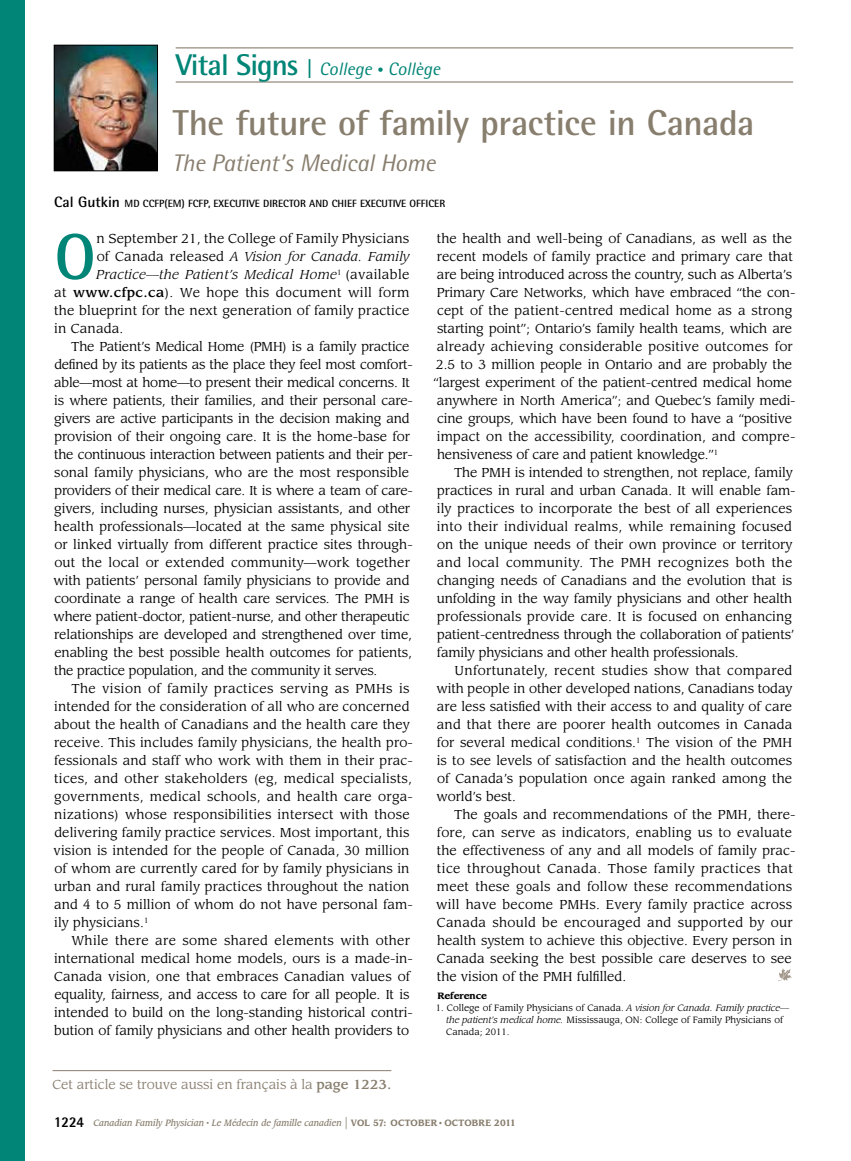
<style>
.page{position:relative;width:851px;height:1161px;background:#fff}
.page>*{position:absolute;margin:0;border:0;box-sizing:border-box;transform-origin:0 0}
.t1{font:700 64.95px "Rotis Semi Sans Std";color:#008576}
.t2{font:700 36px "Rotis Semi Sans Std";letter-spacing:-.01em;color:#887e6e}
.t3{font:italic 24px "Rotis Semi Sans Std";letter-spacing:-.015em;color:#887e6e}
.t4{font:italic 18px "Rotis Semi Sans Std";color:#008576}
.t5{font:12.75px/18px "Leawood Std";color:#000}
.t6{font:12.75px "Leawood Std";letter-spacing:-.02em;color:#000}
.t7{font:12.75px "Leawood Std";letter-spacing:.025em;color:#000}
.t8{font:12.75px "Leawood Std";letter-spacing:.02em;color:#000}
.t9{font:italic 12.75px "Leawood Std";letter-spacing:.025em;color:#000}
.t10{font:12.75px "Leawood Std";color:#887e6e}
.t11{font:12.75px "Leawood Std";letter-spacing:.03em;color:#000}
.t12{font:700 10.5px "Rotis Semi Sans Std";color:#000}
.t13{font:9px/12px "Leawood Std";color:#000}
.t14{font:italic 500 9px "Leawood Std";color:#887e6e;scale:.9 1}
.t15{font:700 9px "Leawood Std";color:#000}
.s1{font-weight:700;font-style:normal;font-size:30px}
.s2{font-weight:700;font-style:normal;font-size:21px}
.s3{font-size:12px}
.s4{font-size:15px}
.s5{font-style:italic}
.s6{font-style:normal}
.s7{font-weight:500}
.s8{font-family:"Rotis Semi Sans Std";font-weight:800;font-style:normal;font-size:15px;color:#000}
.s9{font-weight:400;font-style:normal;font-size:15px}
.s10{font-weight:700;font-style:normal}
.s11{font-family:"Times";font-weight:400;font-style:normal}
</style>
<div class="page">
<div style="left:0;top:0;width:24px;height:1161px;background:#008576"></div>
<hr style="left:176px;top:47px;width:617px;height:1px;background:#887e6e">
<hr style="left:176px;top:81px;width:617px;height:2px;background:#887e6e">
<img style="left:56px;top:47px;width:100px;height:122px">
<div style="left:54px;top:45px;width:104px;height:126px;border:1px solid #000"></div>
<hr style="left:53px;top:1070px;width:338px;height:1px;background:#887e6e">
<svg style="left:778px;top:968px;width:14px;height:13px"></svg>
<h3 class="t4" style="left:176px;top:58px;width:266px"><span class="s1">Vital Signs</span> <span class="s2">|</span> College <span class="s3">•</span> Collège</h3>
<h2 class="t2" style="left:173px;top:101px;width:583px">The future of family practice in Canada</h2>
<h3 class="t3" style="left:172px;top:148px;width:264px">The Patient’s Medical Home</h3>
<p class="t12" style="left:54px;top:197px;width:392px"><span class="s4">Cal Gutkin</span> MD CCFP(EM) FCFP, EXECUTIVE DIRECTOR AND CHIEF EXECUTIVE OFFICER</p>
<h1 class="t1" style="left:54px;top:217px;width:43px">O</h1>
<p class="t5" style="left:96px;top:230px;width:314px">n September 21, the College of Family Physicians</p>
<p class="t5" style="left:433px;top:230px;width:364px">the health and well-being of Canadians, as well as the recent models of family practice and primary care that are being introduced across the country, such as Alberta’s Primary Care Networks, which have embraced “the con&shy;cept of the patient-centred medical home as a strong starting point”; Ontario’s family health teams, which are already achieving considerable positive outcomes for 2.5 to 3 million people in Ontario and are probably the “largest experiment of the patient-centred medical home anywhere in North America”; and Quebec’s family medi&shy;cine groups, which have been found to have a “positive impact on the accessibility, coordination, and compre&shy;hensiveness of care and patient knowledge.”<sup>1</sup></p>
<p class="t5" style="left:437px;top:464px;width:360px;text-indent:17px">The PMH is intended to strengthen, not replace, family practices in rural and urban Canada. It will enable fam&shy;ily practices to incorporate the best of all experiences into their individual realms, while remaining focused on the unique needs of their own province or territory and local community. The PMH recognizes both the changing needs of Canadians and the evolution that is unfolding in the way family physicians and other health professionals provide care. It is focused on enhancing patient-centredness through the collaboration of patients’ family physicians and other health professionals.</p>
<p class="t5" style="left:436px;top:662px;width:357px;text-align:justify;text-indent:18px">Unfortunately, recent studies show that compared with people in other developed nations, Canadians today are less satisfied with their access to and quality of care and that there are poorer health outcomes in Canada for several medical conditions.<sup>1</sup> The vision of the PMH is to see levels of satisfaction and the health outcomes of Canada’s population once again ranked among the world’s best.</p>
<p class="t5" style="left:436px;top:806px;width:361px;text-indent:18px">The goals and recommendations of the PMH, there&shy;fore, can serve as indicators, enabling us to evaluate the effectiveness of any and all models of family prac&shy;tice throughout Canada. Those family practices that meet these goals and follow these recommendations will have become PMHs. Every family practice across Canada should be encouraged and supported by our health system to achieve this objective. Every person in Canada seeking the best possible care deserves to see the vision of the PMH fulfilled.</p>
<p class="t15" style="left:437px;top:990px;width:51px">Reference</p>
<p class="t13" style="left:446px;top:1002px;width:344px;text-indent:-10px">1. College of Family Physicians of Canada. <span class="s5">A vision for Canada. Family practice— the patient’s medical home.</span> Mississauga, ON: College of Family Physicians of<br>Canada; 2011.</p>
<p class="t9" style="left:97px;top:249px;width:314px"><span class="s6">of Canada released</span> A Vision for Canada. Family</p>
<p class="t9" style="left:96px;top:267px;width:315px">Practice—the Patient’s Medical Home<sup>1</sup> <span class="s6">(available</span></p>
<p class="t7" style="left:54px;top:285px;width:357px">at <span class="s7">www.cfpc.ca</span>). We hope this document will form</p>
<p class="t5" style="left:54px;top:302px;width:357px">the blueprint for the next generation of family practice</p>
<p class="t5" style="left:54px;top:320px;width:71px">in Canada.</p>
<p class="t6" style="left:71px;top:339px;width:339px">The Patient’s Medical Home (PMH) is a family practice</p>
<p class="t6" style="left:54px;top:357px;width:360px">defined by its patients as the place they feel most comfort-</p>
<p class="t6" style="left:54px;top:375px;width:357px">able—most at home—to present their medical concerns. It</p>
<p class="t5" style="left:54px;top:392px;width:360px">is where patients, their families, and their personal care-</p>
<p class="t6" style="left:54px;top:411px;width:357px">givers are active participants in the decision making and</p>
<p class="t5" style="left:54px;top:428px;width:357px">provision of their ongoing care. It is the home-base for</p>
<p class="t6" style="left:54px;top:447px;width:360px">the continuous interaction between patients and their per-</p>
<p class="t5" style="left:54px;top:464px;width:356px">sonal family physicians, who are the most responsible</p>
<p class="t6" style="left:54px;top:483px;width:360px">providers of their medical care. It is where a team of care-</p>
<p class="t5" style="left:54px;top:500px;width:357px">givers, including nurses, physician assistants, and other</p>
<p class="t5" style="left:54px;top:518px;width:357px">health professionals—located at the same physical site</p>
<p class="t5" style="left:54px;top:536px;width:360px">or linked virtually from different practice sites through-</p>
<p class="t5" style="left:54px;top:554px;width:357px">out the local or extended community—work together</p>
<p class="t5" style="left:54px;top:572px;width:357px">with patients’ personal family physicians to provide and</p>
<p class="t5" style="left:54px;top:590px;width:356px">coordinate a range of health care services. The PMH is</p>
<p class="t6" style="left:54px;top:609px;width:357px">where patient-doctor, patient-nurse, and other therapeutic</p>
<p class="t5" style="left:54px;top:626px;width:359px">relationships are developed and strengthened over time,</p>
<p class="t5" style="left:54px;top:644px;width:359px">enabling the best possible health outcomes for patients,</p>
<p class="t6" style="left:54px;top:663px;width:325px">the practice population, and the community it serves.</p>
<p class="t11" style="left:71px;top:681px;width:340px">The vision of family practices serving as PMHs is</p>
<p class="t5" style="left:54px;top:698px;width:357px">intended for the consideration of all who are concerned</p>
<p class="t5" style="left:54px;top:716px;width:357px">about the health of Canadians and the health care they</p>
<p class="t5" style="left:54px;top:734px;width:360px">receive. This includes family physicians, the health pro-</p>
<p class="t5" style="left:54px;top:752px;width:360px">fessionals and staff who work with them in their prac-</p>
<p class="t8" style="left:54px;top:771px;width:359px">tices, and other stakeholders (eg, medical specialists,</p>
<p class="t7" style="left:54px;top:789px;width:360px">governments, medical schools, and health care orga-</p>
<p class="t8" style="left:54px;top:807px;width:357px">nizations) whose responsibilities intersect with those</p>
<p class="t5" style="left:54px;top:824px;width:356px">delivering family practice services. Most important, this</p>
<p class="t5" style="left:54px;top:842px;width:357px">vision is intended for the people of Canada, 30 million</p>
<p class="t5" style="left:54px;top:860px;width:357px">of whom are currently cared for by family physicians in</p>
<p class="t5" style="left:54px;top:878px;width:357px">urban and rural family practices throughout the nation</p>
<p class="t5" style="left:54px;top:896px;width:360px">and 4 to 5 million of whom do not have personal fam-</p>
<p class="t5" style="left:54px;top:914px;width:96px">ily physicians.<sup>1</sup></p>
<p class="t7" style="left:71px;top:933px;width:340px">While there are some shared elements with other</p>
<p class="t5" style="left:54px;top:950px;width:360px">international medical home models, ours is a made-in-</p>
<p class="t5" style="left:54px;top:968px;width:357px">Canada vision, one that embraces Canadian values of</p>
<p class="t5" style="left:54px;top:986px;width:356px">equality, fairness, and access to care for all people. It is</p>
<p class="t5" style="left:54px;top:1004px;width:360px">intended to build on the long-standing historical contri-</p>
<p class="t5" style="left:54px;top:1022px;width:356px">bution of family physicians and other health providers to</p>
<p class="t10" style="left:53px;top:1077px;width:340px">Cet article se trouve aussi en français à la <span class="s7">page 1223.</span></p>
<p class="t14" style="left:54px;top:1118px;width:514px"><span class="s8">1224</span> Canadian Family Physician <sup>•</sup> Le Médecin de famille canadien <span class="s9">|</span> <span class="s10">Vol 57: OCTOBER</span> <span class="s11">•</span> <span class="s10">OCTOBRE 2011</span></p>
</div>
